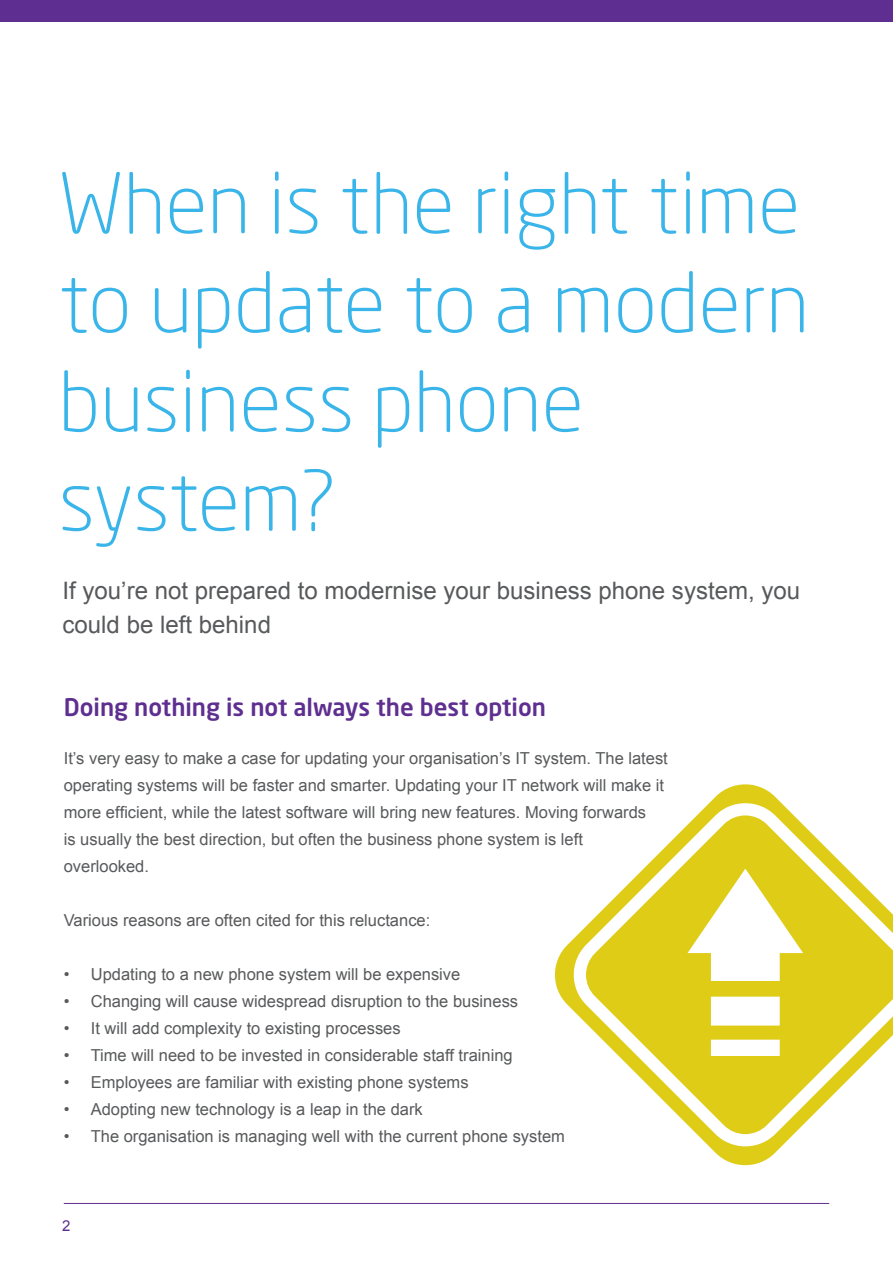
<style>
.page{position:relative;width:893px;height:1263px;background:#fff}
.page>*{position:absolute;margin:0;border:0;box-sizing:border-box;transform-origin:0 0}
.t1{font:300 82.65px/99.1px "Neo Sans Std";color:#3ab5e9}
.t2{font:24px/33.9px "Arial";color:#58595b}
.t3{font:500 24px "Neo Sans Std";color:#5e2f90}
.t4{font:16.5px/27px "Arial";color:#58595b}
.t5{font:15px "Arial";color:#5e2f90}
</style>
<div class="page">
<div style="left:0;top:0;width:893px;height:21px;background:#5e2f90"></div>
<hr style="left:64px;top:1203px;width:765px;height:1px;background:#5e2f90">
<svg style="left:555px;top:784px;width:239px;height:382px"></svg>
<svg style="left:586px;top:815px;width:307px;height:319px;fill:#dfcc17"></svg>
<h1 class="t1" style="left:58px;top:153px;width:752px">When is the right time to update to a modern business phone system?</h1>
<h2 class="t2" style="left:63px;top:573px;width:739px">If you’re not prepared to modernise your business phone system, you could be left behind</h2>
<h2 class="t3" style="left:64px;top:692px;width:484px">Doing nothing is not always the best option</h2>
<p class="t4" style="left:64px;top:745px;width:606px">It’s very easy to make a case for updating your organisation’s IT system. The latest operating systems will be faster and smarter. Updating your IT network will make it more efficient, while the latest software will bring new features. Moving forwards<br>is usually the best direction, but often the business phone system is left overlooked.</p>
<p class="t4" style="left:64px;top:907px;width:368px">Various reasons are often cited for this reluctance:</p>
<p class="t4" style="left:64px;top:961px;width:398px">• Updating to a new phone system will be expensive</p>
<p class="t4" style="left:64px;top:988px;width:456px">• Changing will cause widespread disruption to the business</p>
<p class="t4" style="left:64px;top:1015px;width:338px">• It will add complexity to existing processes</p>
<p class="t4" style="left:64px;top:1042px;width:450px">• Time will need to be invested in considerable staff training</p>
<p class="t4" style="left:64px;top:1069px;width:406px">• Employees are familiar with existing phone systems</p>
<p class="t4" style="left:64px;top:1096px;width:361px">• Adopting new technology is a leap in the dark</p>
<p class="t4" style="left:64px;top:1123px;width:503px">• The organisation is managing well with the current phone system</p>
<p class="t5" style="left:62px;top:1216px;width:10px">2</p>
</div>
